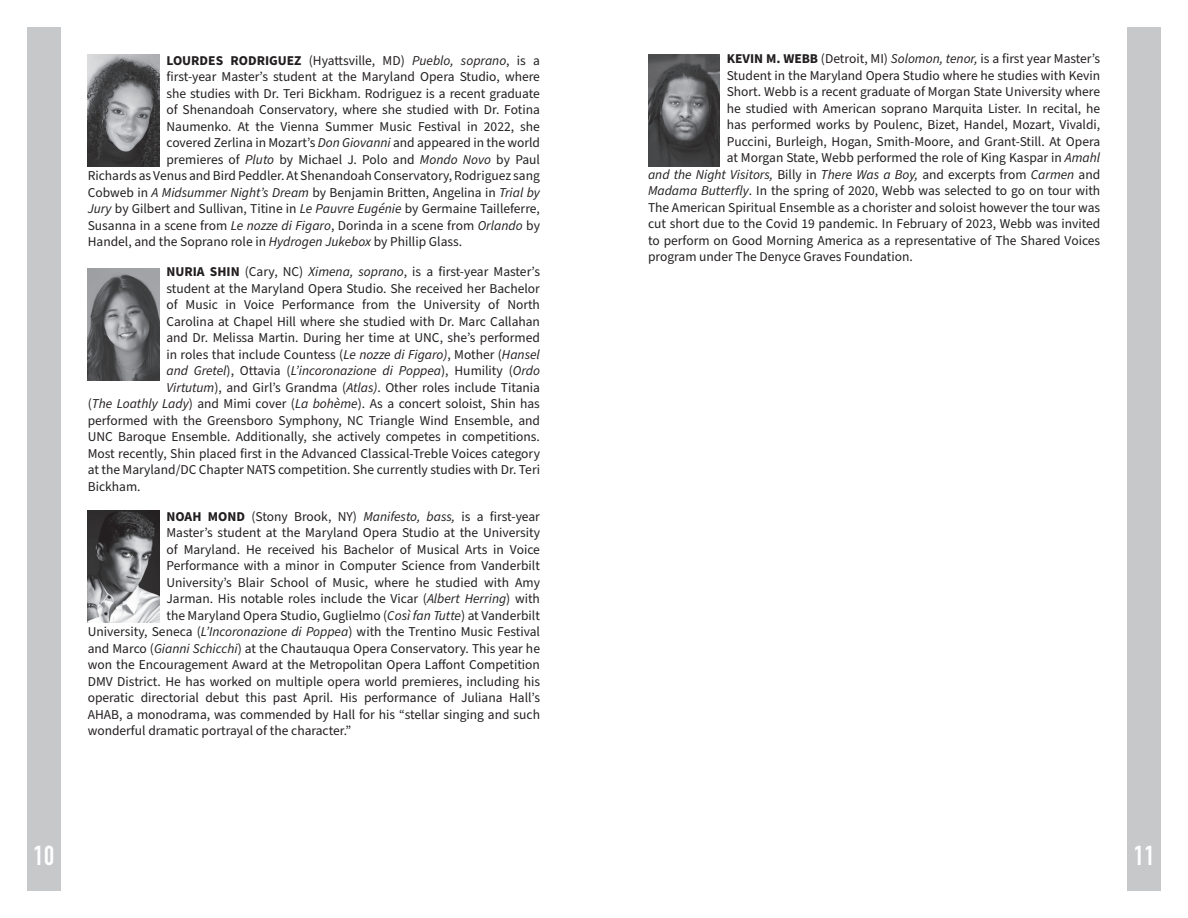
<style>
.page{position:relative;width:1188px;height:918px;background:#fff}
.page>*{position:absolute;margin:0;border:0;box-sizing:border-box;transform-origin:0 0}
.t1{font:700 27px "DIN Condensed";color:#fff}
.t2{font:13.5px "Source Sans Pro";color:#231f20}
.t3{font:italic 13.5px "Source Sans Pro";color:#231f20}
.s1{font-weight:700}
.s2{font-style:italic}
.s3{font-style:normal}
</style>
<div class="page">
<div style="left:27px;top:27px;width:34px;height:864px;background:#c7c8ca"></div>
<div style="left:1127px;top:27px;width:34px;height:864px;background:#c7c8ca"></div>
<img style="left:88px;top:510px;width:72px;height:113px">
<img style="left:88px;top:54px;width:72px;height:112px">
<img style="left:88px;top:268px;width:72px;height:112px">
<img style="left:648px;top:54px;width:72px;height:112px">
<p class="t2" style="left:166px;top:51px;width:375px"><span class="s1">LOURDES RODRIGUEZ</span> (Hyattsville, MD) <span class="s2">Pueblo, soprano</span>, is a</p>
<p class="t2" style="left:166px;top:68px;width:375px">first-year Master’s student at the Maryland Opera Studio, where</p>
<p class="t2" style="left:166px;top:84px;width:375px">she studies with Dr. Teri Bickham. Rodriguez is a recent graduate</p>
<p class="t2" style="left:166px;top:101px;width:375px">of Shenandoah Conservatory, where she studied with Dr. Fotina</p>
<p class="t2" style="left:166px;top:117px;width:375px">Naumenko. At the Vienna Summer Music Festival in 2022, she</p>
<p class="t2" style="left:166px;top:134px;width:375px">covered Zerlina in Mozart’s <span class="s2">Don Giovanni</span> and appeared in the world</p>
<p class="t2" style="left:166px;top:150px;width:375px">premieres of <span class="s2">Pluto</span> by Michael J. Polo and <span class="s2">Mondo Novo</span> by Paul</p>
<p class="t2" style="left:88px;top:167px;width:454px">Richards as Venus and Bird Peddler. At Shenandoah Conservatory, Rodriguez sang</p>
<p class="t2" style="left:88px;top:183px;width:454px">Cobweb in <span class="s2">A Midsummer Night’s Dream</span> by Benjamin Britten, Angelina in <span class="s2">Trial by</span></p>
<p class="t2" style="left:88px;top:200px;width:454px"><span class="s2">Jury</span> by Gilbert and Sullivan, Titine in <span class="s2">Le Pauvre Eugénie</span> by Germaine Tailleferre,</p>
<p class="t2" style="left:88px;top:216px;width:454px">Susanna in a scene from <span class="s2">Le nozze di Figaro</span>, Dorinda in a scene from <span class="s2">Orlando</span> by</p>
<p class="t2" style="left:88px;top:233px;width:376px">Handel, and the Soprano role in <span class="s2">Hydrogen Jukebox</span> by Phillip Glass.</p>
<p class="t2" style="left:166px;top:263px;width:375px"><span class="s1">NURIA SHIN</span> (Cary, NC) <span class="s2">Ximena, soprano</span>, is a first-year Master’s</p>
<p class="t2" style="left:166px;top:279px;width:375px">student at the Maryland Opera Studio. She received her Bachelor</p>
<p class="t2" style="left:166px;top:296px;width:375px">of Music in Voice Performance from the University of North</p>
<p class="t2" style="left:166px;top:312px;width:375px">Carolina at Chapel Hill where she studied with Dr. Marc Callahan</p>
<p class="t2" style="left:166px;top:329px;width:375px">and Dr. Melissa Martin. During her time at UNC, she’s performed</p>
<p class="t2" style="left:166px;top:345px;width:375px">in roles that include Countess (<span class="s2">Le nozze di Figaro)</span>, Mother (<span class="s2">Hansel</span></p>
<p class="t3" style="left:166px;top:362px;width:375px">and Gretel<span class="s3">), Ottavia (</span>L’incoronazione di Poppea<span class="s3">), Humility (</span>Ordo</p>
<p class="t2" style="left:166px;top:378px;width:375px"><span class="s2">Virtutum</span>), and Girl’s Grandma (<span class="s2">Atlas)</span>. Other roles include Titania</p>
<p class="t2" style="left:88px;top:395px;width:454px">(<span class="s2">The Loathly Lady</span>) and Mimi cover (<span class="s2">La bohème</span>). As a concert soloist, Shin has</p>
<p class="t2" style="left:88px;top:411px;width:454px">performed with the Greensboro Symphony, NC Triangle Wind Ensemble, and</p>
<p class="t2" style="left:88px;top:428px;width:454px">UNC Baroque Ensemble. Additionally, she actively competes in competitions.</p>
<p class="t2" style="left:88px;top:444px;width:454px">Most recently, Shin placed first in the Advanced Classical-Treble Voices category</p>
<p class="t2" style="left:88px;top:461px;width:454px">at the Maryland/DC Chapter NATS competition. She currently studies with Dr. Teri</p>
<p class="t2" style="left:88px;top:477px;width:54px">Bickham.</p>
<p class="t2" style="left:166px;top:507px;width:375px"><span class="s1">NOAH MOND</span> (Stony Brook, NY) <span class="s2">Manifesto, bass,</span> is a first-year</p>
<p class="t2" style="left:166px;top:524px;width:375px">Master’s student at the Maryland Opera Studio at the University</p>
<p class="t2" style="left:166px;top:540px;width:375px">of Maryland. He received his Bachelor of Musical Arts in Voice</p>
<p class="t2" style="left:166px;top:557px;width:375px">Performance with a minor in Computer Science from Vanderbilt</p>
<p class="t2" style="left:166px;top:573px;width:375px">University’s Blair School of Music, where he studied with Amy</p>
<p class="t2" style="left:166px;top:590px;width:375px">Jarman. His notable roles include the Vicar (<span class="s2">Albert Herring</span>) with</p>
<p class="t2" style="left:166px;top:606px;width:375px">the Maryland Opera Studio, Guglielmo (<span class="s2">Così fan Tutte</span>) at Vanderbilt</p>
<p class="t2" style="left:88px;top:623px;width:454px">University, Seneca (<span class="s2">L’Incoronazione di Poppea</span>) with the Trentino Music Festival</p>
<p class="t2" style="left:88px;top:639px;width:454px">and Marco (<span class="s2">Gianni Schicchi</span>) at the Chautauqua Opera Conservatory. This year he</p>
<p class="t2" style="left:88px;top:656px;width:454px">won the Encouragement Award at the Metropolitan Opera Laffont Competition</p>
<p class="t2" style="left:88px;top:672px;width:454px">DMV District. He has worked on multiple opera world premieres, including his</p>
<p class="t2" style="left:88px;top:689px;width:454px">operatic directorial debut this past April. His performance of Juliana Hall’s</p>
<p class="t2" style="left:88px;top:705px;width:454px">AHAB, a monodrama, was commended by Hall for his “stellar singing and such</p>
<p class="t2" style="left:88px;top:722px;width:265px">wonderful dramatic portrayal of the character.”</p>
<p class="t2" style="left:727px;top:50px;width:375px"><span class="s1">KEVIN M. WEBB</span> (Detroit, MI) <span class="s2">Solomon, tenor,</span> is a first year Master’s</p>
<p class="t2" style="left:727px;top:66px;width:375px">Student in the Maryland Opera Studio where he studies with Kevin</p>
<p class="t2" style="left:727px;top:83px;width:375px">Short. Webb is a recent graduate of Morgan State University where</p>
<p class="t2" style="left:727px;top:99px;width:375px">he studied with American soprano Marquita Lister. In recital, he</p>
<p class="t2" style="left:727px;top:116px;width:375px">has performed works by Poulenc, Bizet, Handel, Mozart, Vivaldi,</p>
<p class="t2" style="left:727px;top:132px;width:375px">Puccini, Burleigh, Hogan, Smith-Moore, and Grant-Still. At Opera</p>
<p class="t2" style="left:727px;top:149px;width:375px">at Morgan State, Webb performed the role of King Kaspar in <span class="s2">Amahl</span></p>
<p class="t3" style="left:648px;top:165px;width:454px">and the Night Visitors, <span class="s3">Billy in</span> There Was a Boy, <span class="s3">and excerpts from</span> Carmen <span class="s3">and</span></p>
<p class="t2" style="left:648px;top:182px;width:454px"><span class="s2">Madama Butterfly</span>. In the spring of 2020, Webb was selected to go on tour with</p>
<p class="t2" style="left:648px;top:198px;width:454px">The American Spiritual Ensemble as a chorister and soloist however the tour was</p>
<p class="t2" style="left:648px;top:215px;width:454px">cut short due to the Covid 19 pandemic. In February of 2023, Webb was invited</p>
<p class="t2" style="left:648px;top:231px;width:454px">to perform on Good Morning America as a representative of The Shared Voices</p>
<p class="t2" style="left:648px;top:248px;width:266px">program under The Denyce Graves Foundation.</p>
<h1 class="t1" style="left:33px;top:837px;width:22px">10</h1>
<h1 class="t1" style="left:1134px;top:837px;width:22px">11</h1>
</div>
